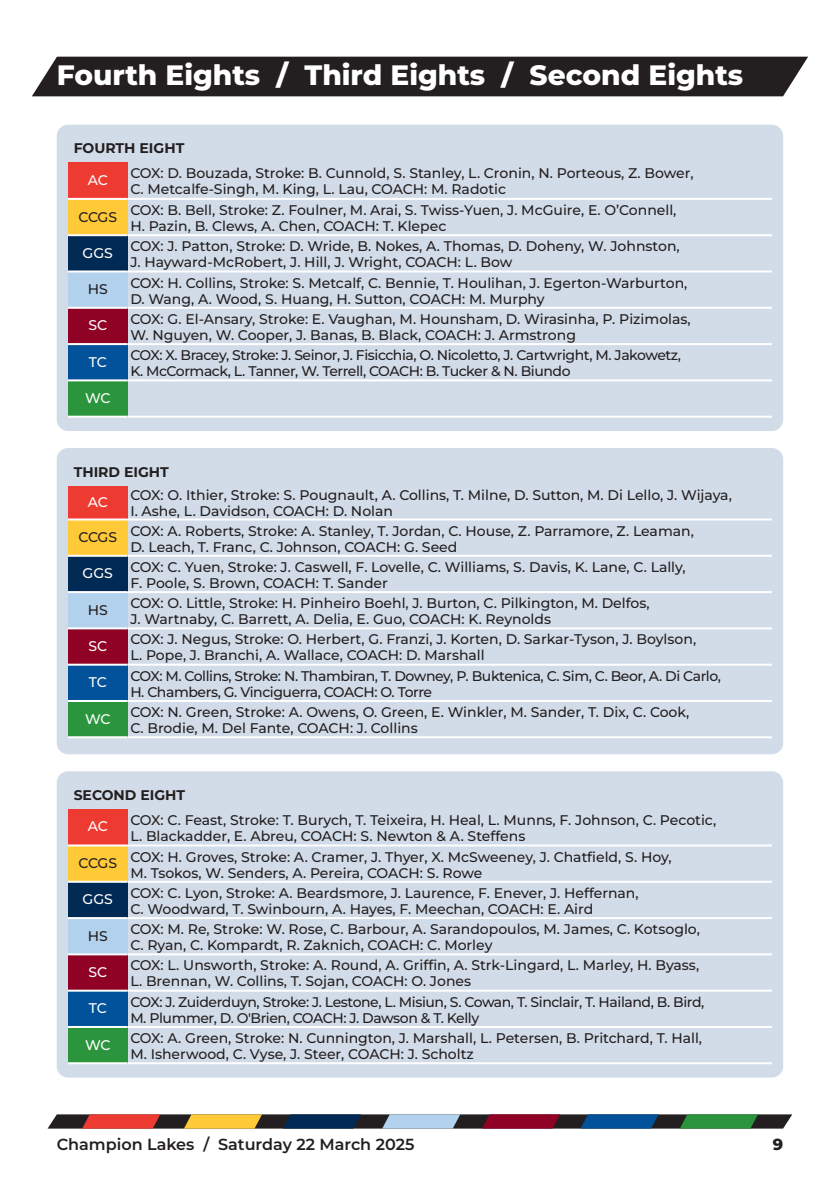
<style>
.page{position:relative;width:840px;height:1191px;background:#fff}
.page>*{position:absolute;margin:0;border:0;box-sizing:border-box;transform-origin:0 0}
.t1{font:800 28px "Montserrat";color:#fff}
.t2{font:600 16px "Montserrat";color:#231f20}
.t3{font:800 16px "Montserrat";color:#231f20}
.t4{font:500 14px/16px "Montserrat";color:#231f20}
.t5{font:500 14px/16px "Montserrat";letter-spacing:-.03em;color:#231f20}
.t6{font:500 14px "Montserrat";letter-spacing:-.005em;color:#fff}
.t7{font:700 14px "Montserrat";color:#231f20}
</style>
<div class="page">
<svg style="left:48px;top:1114px;width:743px;height:14px;background:#615550"></svg>
<div style="left:32px;top:57px;width:775px;height:39px;background:#231f20"></div>
<div style="left:57px;top:125px;width:725px;height:306px;background:#d2dce8;border-radius:11px"></div>
<div style="left:68px;top:163px;width:59px;height:36px;background:#ee3b32"></div>
<div style="left:68px;top:199px;width:59px;height:36px;background:#ffc938"></div>
<div style="left:68px;top:235px;width:59px;height:36px;background:#002953"></div>
<div style="left:68px;top:271px;width:59px;height:37px;background:#b2d1ed"></div>
<div style="left:68px;top:308px;width:59px;height:36px;background:#900126"></div>
<div style="left:68px;top:344px;width:59px;height:36px;background:#01529a"></div>
<div style="left:68px;top:380px;width:59px;height:37px;background:#2b953e"></div>
<hr style="left:68px;top:198px;width:59px;height:2px;background:#fff">
<hr style="left:127px;top:198px;width:644px;height:2px;background:#fff">
<hr style="left:68px;top:234px;width:59px;height:2px;background:#fff">
<hr style="left:127px;top:234px;width:644px;height:2px;background:#fff">
<hr style="left:68px;top:270px;width:59px;height:2px;background:#fff">
<hr style="left:127px;top:270px;width:644px;height:2px;background:#fff">
<hr style="left:68px;top:343px;width:59px;height:2px;background:#fff">
<hr style="left:127px;top:343px;width:644px;height:2px;background:#fff">
<hr style="left:68px;top:379px;width:59px;height:2px;background:#fff">
<hr style="left:127px;top:379px;width:644px;height:2px;background:#fff">
<hr style="left:68px;top:416px;width:59px;height:2px;background:#fff">
<hr style="left:127px;top:416px;width:644px;height:2px;background:#fff">
<hr style="left:68px;top:307px;width:59px;height:2px;background:#fff">
<hr style="left:127px;top:307px;width:644px;height:2px;background:#fff">
<div style="left:57px;top:448px;width:725px;height:306px;background:#d2dce8;border-radius:11px"></div>
<div style="left:68px;top:486px;width:59px;height:33px;background:#ee3b32"></div>
<div style="left:68px;top:519px;width:59px;height:37px;background:#ffc938"></div>
<div style="left:68px;top:556px;width:59px;height:36px;background:#002953"></div>
<div style="left:68px;top:592px;width:59px;height:36px;background:#b2d1ed"></div>
<div style="left:68px;top:628px;width:59px;height:36px;background:#900126"></div>
<div style="left:68px;top:664px;width:59px;height:37px;background:#01529a"></div>
<div style="left:68px;top:701px;width:59px;height:36px;background:#2b953e"></div>
<hr style="left:68px;top:518px;width:59px;height:2px;background:#fff">
<hr style="left:127px;top:518px;width:644px;height:2px;background:#fff">
<hr style="left:68px;top:555px;width:59px;height:2px;background:#fff">
<hr style="left:127px;top:555px;width:644px;height:2px;background:#fff">
<hr style="left:68px;top:591px;width:59px;height:2px;background:#fff">
<hr style="left:127px;top:591px;width:644px;height:2px;background:#fff">
<hr style="left:68px;top:663px;width:59px;height:2px;background:#fff">
<hr style="left:127px;top:663px;width:644px;height:2px;background:#fff">
<hr style="left:68px;top:700px;width:59px;height:2px;background:#fff">
<hr style="left:127px;top:700px;width:644px;height:2px;background:#fff">
<hr style="left:68px;top:736px;width:59px;height:2px;background:#fff">
<hr style="left:127px;top:736px;width:644px;height:2px;background:#fff">
<hr style="left:68px;top:627px;width:59px;height:2px;background:#fff">
<hr style="left:127px;top:627px;width:644px;height:2px;background:#fff">
<div style="left:57px;top:771px;width:725px;height:306px;background:#d2dce8;border-radius:11px"></div>
<div style="left:68px;top:809px;width:59px;height:36px;background:#ee3b32"></div>
<div style="left:68px;top:845px;width:59px;height:36px;background:#ffc938"></div>
<div style="left:68px;top:881px;width:59px;height:37px;background:#002953"></div>
<div style="left:68px;top:918px;width:59px;height:36px;background:#b2d1ed"></div>
<div style="left:68px;top:954px;width:59px;height:36px;background:#900126"></div>
<div style="left:68px;top:990px;width:59px;height:37px;background:#01529a"></div>
<div style="left:68px;top:1027px;width:59px;height:36px;background:#2b953e"></div>
<hr style="left:68px;top:844px;width:59px;height:2px;background:#fff">
<hr style="left:127px;top:844px;width:644px;height:2px;background:#fff">
<hr style="left:68px;top:880px;width:59px;height:2px;background:#fff">
<hr style="left:127px;top:880px;width:644px;height:2px;background:#fff">
<hr style="left:68px;top:917px;width:59px;height:2px;background:#fff">
<hr style="left:127px;top:917px;width:644px;height:2px;background:#fff">
<hr style="left:68px;top:989px;width:59px;height:2px;background:#fff">
<hr style="left:127px;top:989px;width:644px;height:2px;background:#fff">
<hr style="left:68px;top:1026px;width:59px;height:2px;background:#fff">
<hr style="left:127px;top:1026px;width:644px;height:2px;background:#fff">
<hr style="left:68px;top:1062px;width:59px;height:2px;background:#fff">
<hr style="left:127px;top:1062px;width:644px;height:2px;background:#fff">
<hr style="left:68px;top:953px;width:59px;height:2px;background:#fff">
<hr style="left:127px;top:953px;width:644px;height:2px;background:#fff">
<h1 class="t1" style="left:57px;top:55px;width:687px">Fourth Eights / Third Eights / Second Eights</h1>
<p class="t7" style="left:74px;top:138px;width:112px">FOURTH EIGHT</p>
<p class="t6" style="left:88px;top:170px;width:22px">AC</p>
<p class="t4" style="left:130px;top:166px;width:564px">COX: D. Bouzada, Stroke: B. Cunnold, S. Stanley, L. Cronin, N. Porteous, Z. Bower,<br>C. Metcalfe-Singh, M. King, L. Lau, COACH: M. Radotic</p>
<p class="t4" style="left:78px;top:209px;width:40px">CCGS</p>
<p class="t4" style="left:130px;top:203px;width:547px">COX: B. Bell, Stroke: Z. Foulner, M. Arai, S. Twiss-Yuen, J. McGuire, E. O’Connell,<br>H. Pazin, B. Clews, A. Chen, COACH: T. Klepec</p>
<p class="t6" style="left:83px;top:243px;width:32px">GGS</p>
<p class="t4" style="left:130px;top:239px;width:550px">COX: J. Patton, Stroke: D. Wride, B. Nokes, A. Thomas, D. Doheny, W. Johnston,<br>J. Hayward-McRobert, J. Hill, J. Wright, COACH: L. Bow</p>
<p class="t4" style="left:88px;top:282px;width:22px">HS</p>
<p class="t4" style="left:130px;top:275px;width:558px">COX: H. Collins, Stroke: S. Metcalf, C. Bennie, T. Houlihan, J. Egerton-Warburton,<br>D. Wang, A. Wood, S. Huang, H. Sutton, COACH: M. Murphy</p>
<p class="t6" style="left:88px;top:316px;width:20px">SC</p>
<p class="t4" style="left:130px;top:312px;width:561px">COX: G. El-Ansary, Stroke: E. Vaughan, M. Hounsham, D. Wirasinha, P. Pizimolas,<br>W. Nguyen, W. Cooper, J. Banas, B. Black, COACH: J. Armstrong</p>
<p class="t6" style="left:89px;top:352px;width:20px">TC</p>
<p class="t5" style="left:130px;top:348px;width:552px">COX: X. Bracey, Stroke: J. Seinor, J. Fisicchia, O. Nicoletto, J. Cartwright, M. Jakowetz,<br>K. McCormack, L. Tanner, W. Terrell, COACH: B. Tucker &amp; N. Biundo</p>
<p class="t6" style="left:85px;top:388px;width:27px">WC</p>
<p class="t7" style="left:74px;top:461px;width:97px">THIRD EIGHT</p>
<p class="t6" style="left:88px;top:492px;width:22px">AC</p>
<p class="t4" style="left:130px;top:488px;width:602px">COX: O. Ithier, Stroke: S. Pougnault, A. Collins, T. Milne, D. Sutton, M. Di Lello, J. Wijaya,<br>I. Ashe, L. Davidson, COACH: D. Nolan</p>
<p class="t4" style="left:78px;top:530px;width:40px">CCGS</p>
<p class="t4" style="left:130px;top:523px;width:564px">COX: A. Roberts, Stroke: A. Stanley, T. Jordan, C. House, Z. Parramore, Z. Leaman,<br>D. Leach, T. Franc, C. Johnson, COACH: G. Seed</p>
<p class="t6" style="left:83px;top:564px;width:32px">GGS</p>
<p class="t4" style="left:130px;top:560px;width:556px">COX: C. Yuen, Stroke: J. Caswell, F. Lovelle, C. Williams, S. Davis, K. Lane, C. Lally,<br>F. Poole, S. Brown, COACH: T. Sander</p>
<p class="t4" style="left:88px;top:602px;width:22px">HS</p>
<p class="t4" style="left:130px;top:596px;width:520px">COX: O. Little, Stroke: H. Pinheiro Boehl, J. Burton, C. Pilkington, M. Delfos,<br>J. Wartnaby, C. Barrett, A. Delia, E. Guo, COACH: K. Reynolds</p>
<p class="t6" style="left:88px;top:636px;width:20px">SC</p>
<p class="t4" style="left:130px;top:632px;width:567px">COX: J. Negus, Stroke: O. Herbert, G. Franzi, J. Korten, D. Sarkar-Tyson, J. Boylson,<br>L. Pope, J. Branchi, A. Wallace, COACH: D. Marshall</p>
<p class="t6" style="left:89px;top:673px;width:20px">TC</p>
<p class="t5" style="left:130px;top:668px;width:591px">COX: M. Collins, Stroke: N. Thambiran, T. Downey, P. Buktenica, C. Sim, C. Beor, A. Di Carlo,<br>H. Chambers, G. Vinciguerra, COACH: O. Torre</p>
<p class="t6" style="left:85px;top:709px;width:27px">WC</p>
<p class="t4" style="left:130px;top:705px;width:560px">COX: N. Green, Stroke: A. Owens, O. Green, E. Winkler, M. Sander, T. Dix, C. Cook,<br>C. Brodie, M. Del Fante, COACH: J. Collins</p>
<p class="t7" style="left:74px;top:785px;width:113px">SECOND EIGHT</p>
<p class="t6" style="left:88px;top:817px;width:22px">AC</p>
<p class="t4" style="left:130px;top:812px;width:587px">COX: C. Feast, Stroke: T. Burych, T. Teixeira, H. Heal, L. Munns, F. Johnson, C. Pecotic,<br>L. Blackadder, E. Abreu, COACH: S. Newton &amp; A. Steffens</p>
<p class="t4" style="left:78px;top:856px;width:40px">CCGS</p>
<p class="t4" style="left:130px;top:849px;width:542px">COX: H. Groves, Stroke: A. Cramer, J. Thyer, X. McSweeney, J. Chatfield, S. Hoy,<br>M. Tsokos, W. Senders, A. Pereira, COACH: S. Rowe</p>
<p class="t6" style="left:83px;top:890px;width:32px">GGS</p>
<p class="t4" style="left:130px;top:885px;width:509px">COX: C. Lyon, Stroke: A. Beardsmore, J. Laurence, F. Enever, J. Heffernan,<br>C. Woodward, T. Swinbourn, A. Hayes, F. Meechan, COACH: E. Aird</p>
<p class="t4" style="left:88px;top:928px;width:22px">HS</p>
<p class="t4" style="left:130px;top:922px;width:570px">COX: M. Re, Stroke: W. Rose, C. Barbour, A. Sarandopoulos, M. James, C. Kotsoglo,<br>C. Ryan, C. Kompardt, R. Zaknich, COACH: C. Morley</p>
<p class="t6" style="left:88px;top:962px;width:20px">SC</p>
<p class="t4" style="left:130px;top:958px;width:570px">COX: L. Unsworth, Stroke: A. Round, A. Griffin, A. Strk-Lingard, L. Marley, H. Byass,<br>L. Brennan, W. Collins, T. Sojan, COACH: O. Jones</p>
<p class="t6" style="left:89px;top:998px;width:20px">TC</p>
<p class="t5" style="left:130px;top:994px;width:575px">COX: J. Zuiderduyn, Stroke: J. Lestone, L. Misiun, S. Cowan, T. Sinclair, T. Hailand, B. Bird,<br>M. Plummer, D. O'Brien, COACH: J. Dawson &amp; T. Kelly</p>
<p class="t6" style="left:85px;top:1035px;width:27px">WC</p>
<p class="t4" style="left:130px;top:1031px;width:573px">COX: A. Green, Stroke: N. Cunnington, J. Marshall, L. Petersen, B. Pritchard, T. Hall,<br>M. Isherwood, C. Vyse, J. Steer, COACH: J. Scholtz</p>
<p class="t2" style="left:57px;top:1133px;width:359px">Champion Lakes / Saturday 22 March 2025</p>
<p class="t3" style="left:772px;top:1132px;width:12px">9</p>
</div>
